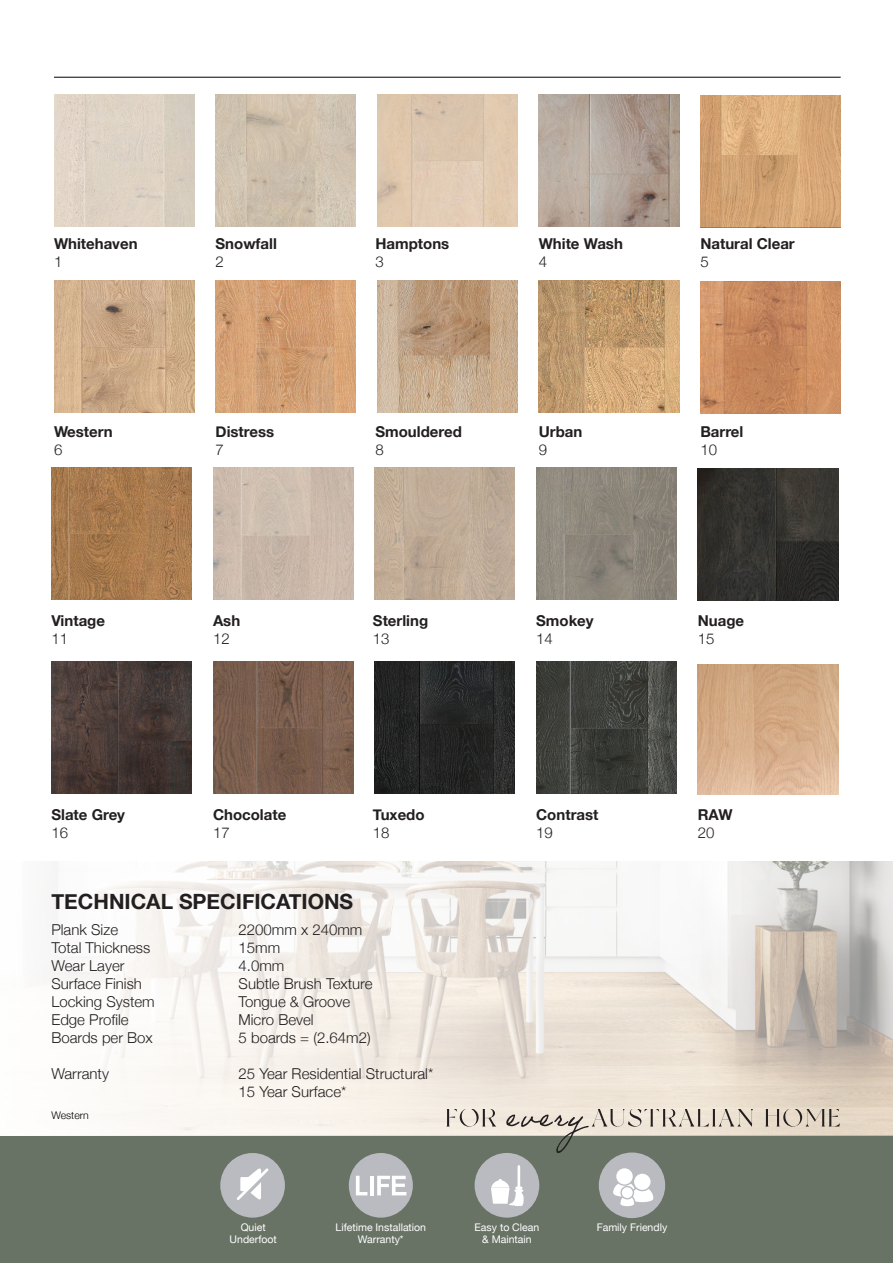
<style>
.page{position:relative;width:893px;height:1263px;background:#fff}
.page>*{position:absolute;margin:0;border:0;box-sizing:border-box;transform-origin:0 0}
.t1{font:700 21px "Helvetica Neue";color:#231f20}
.t2{font:300 15px/18px "Helvetica Neue";color:#231f20}
.t3{font:700 15px "Helvetica Neue";color:#231f20}
.t4{font:10.5px/12.6px "Helvetica Neue";color:#fff;text-align:center}
.t5{font:300 10.5px "Helvetica Neue";color:#000}
</style>
<div class="page">
<div style="left:0;top:1135px;width:893px;height:128px;background:#697365"></div>
<div style="left:220px;top:1153px;width:65px;height:64px;background:#babbc0;border-radius:50%"></div>
<svg style="left:237px;top:1168px;width:32px;height:32px"></svg>
<div style="left:475px;top:1153px;width:64px;height:64px;background:#babbc0;border-radius:50%"></div>
<svg style="left:491px;top:1165px;width:33px;height:41px"></svg>
<div style="left:599px;top:1152px;width:66px;height:66px;background:#babbc0;border-radius:50%"></div>
<div style="left:634px;top:1174px;width:17px;height:16px;background:#fff;border-radius:50%"></div>
<div style="left:616px;top:1168px;width:17px;height:16px;background:#fff;border-radius:50%"></div>
<svg style="left:613px;top:1183px;width:40px;height:23px"></svg>
<div style="left:349px;top:1153px;width:64px;height:64px;background:#babbc0;border-radius:50%"></div>
<svg style="left:356px;top:1176px;width:11px;height:19px"></svg>
<hr style="left:370px;top:1176px;width:3px;height:19px;background:#fff">
<svg style="left:377px;top:1176px;width:29px;height:19px"></svg>
<img style="left:539px;top:95px;width:140px;height:132px">
<img style="left:377px;top:95px;width:140px;height:132px">
<img style="left:216px;top:95px;width:140px;height:132px">
<img style="left:54px;top:95px;width:140px;height:132px">
<img style="left:700px;top:95px;width:141px;height:132px">
<hr style="left:54px;top:77px;width:787px;height:1px;background:#000">
<img style="left:539px;top:281px;width:140px;height:132px">
<img style="left:377px;top:281px;width:140px;height:132px">
<img style="left:216px;top:281px;width:140px;height:132px">
<img style="left:54px;top:281px;width:140px;height:132px">
<img style="left:700px;top:281px;width:141px;height:132px">
<img style="left:536px;top:468px;width:140px;height:132px">
<img style="left:375px;top:468px;width:140px;height:132px">
<img style="left:213px;top:468px;width:140px;height:132px">
<img style="left:51px;top:468px;width:141px;height:132px">
<img style="left:698px;top:468px;width:140px;height:133px">
<img style="left:536px;top:661px;width:140px;height:132px">
<img style="left:375px;top:661px;width:140px;height:132px">
<img style="left:698px;top:664px;width:140px;height:130px">
<svg style="left:49px;top:861px;width:844px;height:274px"></svg>
<img style="left:213px;top:661px;width:140px;height:132px">
<img style="left:51px;top:661px;width:141px;height:132px">
<svg style="left:446px;top:1109px;width:50px;height:18px"></svg>
<svg style="left:506px;top:1109px;width:248px;height:44px"></svg>
<svg style="left:765px;top:1109px;width:75px;height:18px"></svg>
<p class="t3" style="left:54px;top:238px;width:85px">Whitehaven</p>
<p class="t2" style="left:54px;top:253px;width:10px">1</p>
<p class="t3" style="left:216px;top:238px;width:63px">Snowfall</p>
<p class="t2" style="left:216px;top:253px;width:10px">2</p>
<p class="t3" style="left:375px;top:238px;width:75px">Hamptons</p>
<p class="t2" style="left:375px;top:253px;width:10px">3</p>
<p class="t3" style="left:539px;top:238px;width:86px">White Wash</p>
<p class="t2" style="left:539px;top:253px;width:10px">4</p>
<p class="t3" style="left:700px;top:238px;width:96px">Natural Clear</p>
<p class="t2" style="left:700px;top:253px;width:10px">5</p>
<p class="t3" style="left:54px;top:426px;width:60px">Western</p>
<p class="t2" style="left:54px;top:442px;width:10px">6</p>
<p class="t3" style="left:216px;top:426px;width:60px">Distress</p>
<p class="t2" style="left:216px;top:442px;width:10px">7</p>
<p class="t3" style="left:375px;top:426px;width:88px">Smouldered</p>
<p class="t2" style="left:375px;top:442px;width:10px">8</p>
<p class="t3" style="left:539px;top:426px;width:45px">Urban</p>
<p class="t2" style="left:539px;top:442px;width:10px">9</p>
<p class="t3" style="left:700px;top:426px;width:45px">Barrel</p>
<p class="t2" style="left:700px;top:442px;width:18px">10</p>
<p class="t3" style="left:51px;top:615px;width:55px">Vintage</p>
<p class="t2" style="left:51px;top:630px;width:18px">11</p>
<p class="t3" style="left:213px;top:615px;width:29px">Ash</p>
<p class="t2" style="left:213px;top:630px;width:18px">12</p>
<p class="t3" style="left:373px;top:615px;width:57px">Sterling</p>
<p class="t2" style="left:373px;top:630px;width:18px">13</p>
<p class="t3" style="left:536px;top:615px;width:59px">Smokey</p>
<p class="t2" style="left:536px;top:630px;width:18px">14</p>
<p class="t3" style="left:698px;top:615px;width:48px">Nuage</p>
<p class="t2" style="left:698px;top:630px;width:18px">15</p>
<p class="t3" style="left:51px;top:809px;width:75px">Slate Grey</p>
<p class="t2" style="left:51px;top:825px;width:18px">16</p>
<p class="t3" style="left:213px;top:809px;width:75px">Chocolate</p>
<p class="t2" style="left:213px;top:825px;width:18px">17</p>
<p class="t3" style="left:373px;top:809px;width:53px">Tuxedo</p>
<p class="t2" style="left:373px;top:825px;width:18px">18</p>
<h1 class="t1" style="left:51px;top:893px;width:303px">TECHNICAL SPECIFICATIONS</h1>
<p class="t2" style="left:51px;top:922px;width:105px">Plank Size<br>Total Thickness<br>Wear Layer<br>Surface Finish<br>Locking System<br>Edge Profile<br>Boards per Box</p>
<p class="t2" style="left:51px;top:1066px;width:59px">Warranty</p>
<p class="t5" style="left:51px;top:1112px;width:39px">Western</p>
<p class="t2" style="left:239px;top:920px;width:135px">2200mm x 240mm<br>15mm<br>4.0mm<br>Subtle Brush Texture<br>Tongue &amp; Groove<br>Micro Bevel<br>5 boards = (2.64m2)</p>
<p class="t2" style="left:239px;top:1066px;width:196px">25 Year Residential Structural*<br>15 Year Surface*</p>
<p class="t3" style="left:536px;top:809px;width:64px">Contrast</p>
<p class="t2" style="left:536px;top:825px;width:18px">19</p>
<p class="t3" style="left:698px;top:809px;width:36px">RAW</p>
<p class="t2" style="left:698px;top:825px;width:18px">20</p>
<p class="t4" style="left:230px;top:1221px;width:49px">Quiet<br>Underfoot</p>
<p class="t4" style="left:475px;top:1221px;width:66px">Easy to Clean &amp; Maintain</p>
<p class="t4" style="left:335px;top:1221px;width:92px">Lifetime Installation</p>
<p class="t4" style="left:597px;top:1221px;width:72px">Family Friendly</p>
<p class="t4" style="left:358px;top:1234px;width:47px">Warranty*</p>
</div>
